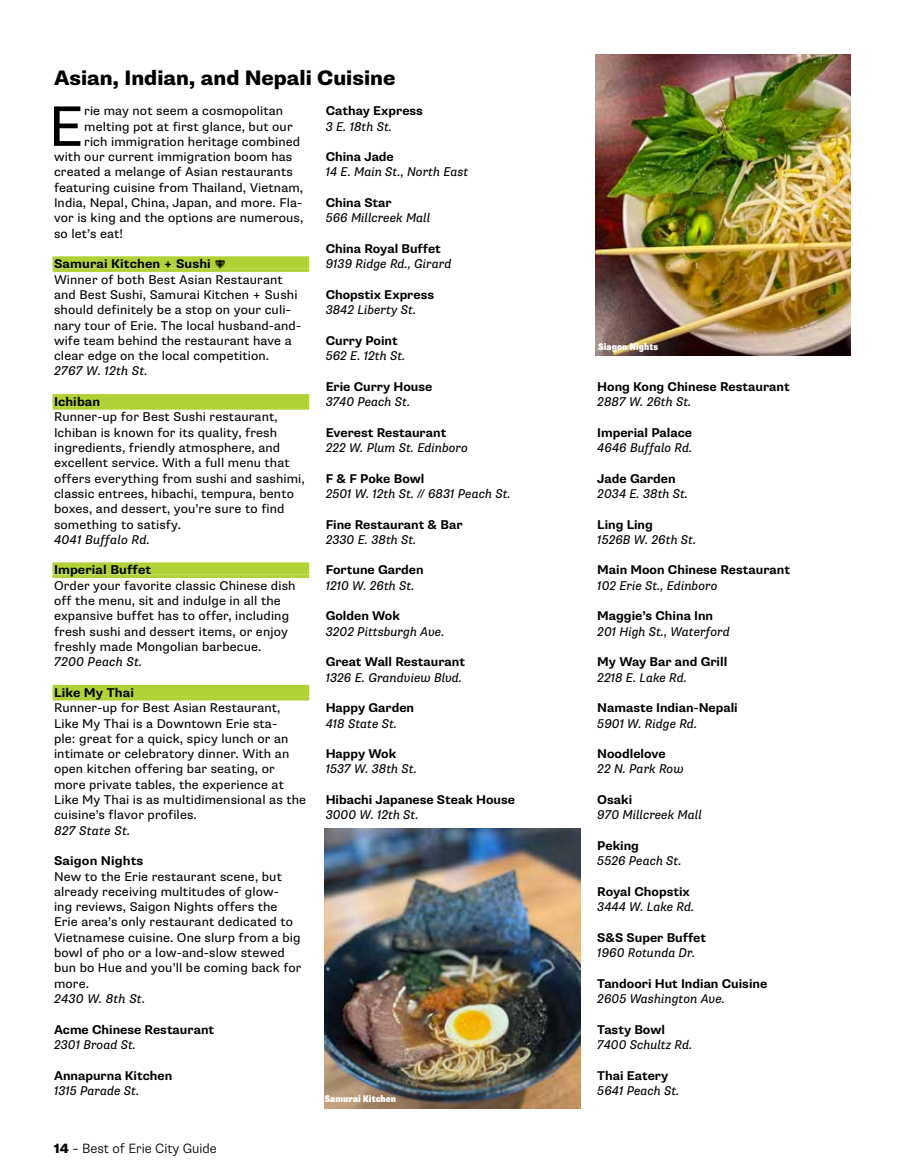
<style>
.page{position:relative;width:905px;height:1175px;background:#fff}
.page>*{position:absolute;margin:0;border:0;box-sizing:border-box;transform-origin:0 0}
.t1{font:57.15px "Supria Sans";color:#000}
.t2{font:800 21px "Supria Sans";color:#000}
.t3{font:300 13.5px "Supria Sans";color:#000}
.t4{font:12.75px/15.3px "Supria Sans";letter-spacing:.01em;color:#000}
.t5{font:italic 12.75px "Supria Sans";color:#000}
.t6{font:700 12.75px "Supria Sans";color:#000}
.t7{font:900 condensed 9.75px "Supria Sans";color:#fff}
.s1{font-weight:800}
</style>
<div class="page">
<div style="left:52px;top:256px;width:257px;height:12px;background:#b0d236"></div>
<svg style="left:52px;top:268px;width:257px;height:4px"></svg>
<div style="left:52px;top:394px;width:257px;height:12px;background:#b0d236"></div>
<hr style="left:52px;top:406px;width:257px;height:3px;background:#b0d236">
<div style="left:52px;top:562px;width:257px;height:12px;background:#b0d236"></div>
<svg style="left:52px;top:574px;width:257px;height:4px"></svg>
<div style="left:52px;top:685px;width:257px;height:12px;background:#b0d236"></div>
<hr style="left:52px;top:697px;width:257px;height:3px;background:#b0d236">
<img style="left:595px;top:54px;width:255px;height:302px">
<img style="left:324px;top:828px;width:256px;height:280px">
<svg style="left:214px;top:258px;width:12px;height:11px"></svg>
<h2 class="t2" style="left:54px;top:64px;width:343px">Asian, Indian, and Nepali Cuisine</h2>
<h1 class="t1" style="left:49px;top:92px;width:36px">E</h1>
<p class="t4" style="left:84px;top:103px;width:200px">rie may not seem a cosmopolitan</p>
<p class="t6" style="left:325px;top:103px;width:99px">Cathay Express</p>
<p class="t5" style="left:325px;top:118px;width:68px">3 E. 18th St.</p>
<p class="t6" style="left:325px;top:149px;width:70px">China Jade</p>
<p class="t5" style="left:325px;top:164px;width:144px">14 E. Main St., North East</p>
<p class="t6" style="left:325px;top:195px;width:68px">China Star</p>
<p class="t5" style="left:325px;top:210px;width:106px">566 Millcreek Mall</p>
<p class="t6" style="left:325px;top:241px;width:117px">China Royal Buffet</p>
<p class="t5" style="left:325px;top:256px;width:127px">9139 Ridge Rd., Girard</p>
<p class="t6" style="left:325px;top:287px;width:110px">Chopstix Express</p>
<p class="t5" style="left:325px;top:302px;width:92px">3842 Liberty St.</p>
<p class="t6" style="left:325px;top:333px;width:74px">Curry Point</p>
<p class="t5" style="left:325px;top:348px;width:81px">562 E. 12th St.</p>
<p class="t6" style="left:325px;top:378px;width:108px">Erie Curry House</p>
<p class="t5" style="left:325px;top:394px;width:86px">3740 Peach St.</p>
<p class="t6" style="left:325px;top:424px;width:122px">Everest Restaurant</p>
<p class="t5" style="left:325px;top:440px;width:144px">222 W. Plum St. Edinboro</p>
<p class="t6" style="left:325px;top:470px;width:100px">F &amp; F Poke Bowl</p>
<p class="t5" style="left:325px;top:486px;width:186px">2501 W. 12th St. // 6831 Peach St.</p>
<p class="t6" style="left:325px;top:516px;width:138px">Fine Restaurant &amp; Bar</p>
<p class="t5" style="left:325px;top:532px;width:92px">2330 E. 38th St.</p>
<p class="t6" style="left:325px;top:562px;width:99px">Fortune Garden</p>
<p class="t5" style="left:325px;top:577px;width:90px">1210 W. 26th St.</p>
<p class="t6" style="left:325px;top:608px;width:76px">Golden Wok</p>
<p class="t5" style="left:325px;top:623px;width:120px">3202 Pittsburgh Ave.</p>
<p class="t6" style="left:325px;top:654px;width:141px">Great Wall Restaurant</p>
<p class="t5" style="left:325px;top:669px;width:138px">1326 E. Grandview Blvd.</p>
<p class="t6" style="left:325px;top:700px;width:90px">Happy Garden</p>
<p class="t5" style="left:325px;top:715px;width:73px">418 State St.</p>
<p class="t6" style="left:325px;top:746px;width:72px">Happy Wok</p>
<p class="t5" style="left:325px;top:761px;width:93px">1537 W. 38th St.</p>
<p class="t6" style="left:325px;top:792px;width:191px">Hibachi Japanese Steak House</p>
<p class="t5" style="left:325px;top:807px;width:94px">3000 W. 12th St.</p>
<p class="t4" style="left:84px;top:119px;width:210px">melting pot at first glance, but our</p>
<p class="t4" style="left:84px;top:134px;width:217px">rich immigration heritage combined</p>
<p class="t4" style="left:54px;top:149px;width:240px">with our current immigration boom has</p>
<p class="t4" style="left:54px;top:165px;width:240px">created a melange of Asian restaurants</p>
<p class="t4" style="left:54px;top:180px;width:251px">featuring cuisine from Thailand, Vietnam,</p>
<p class="t4" style="left:54px;top:195px;width:250px">India, Nepal, China, Japan, and more. Fla-</p>
<p class="t4" style="left:54px;top:211px;width:251px">vor is king and the options are numerous,</p>
<p class="t4" style="left:54px;top:226px;width:71px">so let’s eat!</p>
<p class="t6" style="left:54px;top:256px;width:158px">Samurai Kitchen + Sushi</p>
<p class="t4" style="left:54px;top:272px;width:249px">Winner of both Best Asian Restaurant and Best Sushi, Samurai Kitchen + Sushi should definitely be a stop on your culi&shy;nary tour of Erie. The local husband-and&shy;wife team behind the restaurant have a clear edge on the local competition.</p>
<p class="t5" style="left:54px;top:363px;width:95px">2767 W. 12th St.</p>
<p class="t6" style="left:54px;top:394px;width:48px">Ichiban</p>
<p class="t4" style="left:54px;top:409px;width:252px">Runner-up for Best Sushi restaurant, Ichiban is known for its quality, fresh ingredients, friendly atmosphere, and excellent service. With a full menu that offers everything from sushi and sashimi, classic entrees, hibachi, tempura, bento boxes, and dessert, you’re sure to find something to satisfy.</p>
<p class="t5" style="left:54px;top:532px;width:97px">4041 Buffalo Rd.</p>
<p class="t6" style="left:54px;top:562px;width:99px">Imperial Buffet</p>
<p class="t4" style="left:54px;top:578px;width:243px">Order your favorite classic Chinese dish off the menu, sit and indulge in all the expansive buffet has to offer, including fresh sushi and dessert items, or enjoy freshly made Mongolian barbecue.</p>
<p class="t5" style="left:54px;top:654px;width:90px">7200 Peach St.</p>
<p class="t6" style="left:54px;top:684px;width:81px">Like My Thai</p>
<p class="t4" style="left:54px;top:700px;width:253px">Runner-up for Best Asian Restaurant, Like My Thai is a Downtown Erie sta-<br>ple: great for a quick, spicy lunch or an intimate or celebratory dinner. With an open kitchen offering bar seating, or more private tables, the experience at Like My Thai is as multidimensional as the cuisine’s flavor profiles.</p>
<p class="t5" style="left:54px;top:822px;width:78px">827 State St.</p>
<p class="t6" style="left:54px;top:853px;width:91px">Saigon Nights</p>
<p class="t4" style="left:54px;top:868px;width:249px">New to the Erie restaurant scene, but already receiving multitudes of glow-<br>ing reviews, Saigon Nights offers the Erie area’s only restaurant dedicated to Vietnamese cuisine. One slurp from a big bowl of pho or a low-and-slow stewed bun bo Hue and you’ll be coming back for more.</p>
<p class="t5" style="left:54px;top:991px;width:93px">2430 W. 8th St.</p>
<p class="t6" style="left:54px;top:1021px;width:162px">Acme Chinese Restaurant</p>
<p class="t5" style="left:54px;top:1036px;width:83px">2301 Broad St.</p>
<p class="t6" style="left:54px;top:1067px;width:120px">Annapurna Kitchen</p>
<p class="t5" style="left:54px;top:1082px;width:87px">1315 Parade St.</p>
<p class="t7" style="left:325px;top:1092px;width:73px">Samurai Kitchen</p>
<p class="t3" style="left:54px;top:1140px;width:164px"><span class="s1">14</span> – Best of Erie City Guide</p>
<p class="t7" style="left:598px;top:340px;width:61px">Siagon Nights</p>
<p class="t6" style="left:597px;top:378px;width:194px">Hong Kong Chinese Restaurant</p>
<p class="t5" style="left:597px;top:394px;width:95px">2887 W. 26th St.</p>
<p class="t6" style="left:597px;top:424px;width:96px">Imperial Palace</p>
<p class="t5" style="left:597px;top:440px;width:96px">4646 Buffalo Rd.</p>
<p class="t6" style="left:597px;top:470px;width:80px">Jade Garden</p>
<p class="t5" style="left:597px;top:486px;width:92px">2034 E. 38th St.</p>
<p class="t6" style="left:597px;top:516px;width:57px">Ling Ling</p>
<p class="t5" style="left:597px;top:532px;width:100px">1526B W. 26th St.</p>
<p class="t6" style="left:597px;top:562px;width:194px">Main Moon Chinese Restaurant</p>
<p class="t5" style="left:597px;top:577px;width:122px">102 Erie St., Edinboro</p>
<p class="t6" style="left:597px;top:608px;width:117px">Maggie’s China Inn</p>
<p class="t5" style="left:597px;top:623px;width:134px">201 High St., Waterford</p>
<p class="t6" style="left:597px;top:654px;width:131px">My Way Bar and Grill</p>
<p class="t5" style="left:597px;top:669px;width:91px">2218 E. Lake Rd.</p>
<p class="t6" style="left:597px;top:700px;width:142px">Namaste Indian-Nepali</p>
<p class="t5" style="left:597px;top:715px;width:101px">5901 W. Ridge Rd.</p>
<p class="t6" style="left:597px;top:746px;width:70px">Noodlelove</p>
<p class="t5" style="left:597px;top:761px;width:88px">22 N. Park Row</p>
<p class="t6" style="left:597px;top:792px;width:36px">Osaki</p>
<p class="t5" style="left:597px;top:807px;width:106px">970 Millcreek Mall</p>
<p class="t6" style="left:597px;top:837px;width:43px">Peking</p>
<p class="t5" style="left:597px;top:853px;width:86px">5526 Peach St.</p>
<p class="t6" style="left:597px;top:883px;width:94px">Royal Chopstix</p>
<p class="t5" style="left:597px;top:899px;width:99px">3444 W. Lake Rd.</p>
<p class="t6" style="left:597px;top:929px;width:110px">S&amp;S Super Buffet</p>
<p class="t5" style="left:597px;top:945px;width:99px">1960 Rotunda Dr.</p>
<p class="t6" style="left:597px;top:975px;width:171px">Tandoori Hut Indian Cuisine</p>
<p class="t5" style="left:597px;top:991px;width:129px">2605 Washington Ave.</p>
<p class="t6" style="left:597px;top:1021px;width:69px">Tasty Bowl</p>
<p class="t5" style="left:597px;top:1036px;width:96px">7400 Schultz Rd.</p>
<p class="t6" style="left:597px;top:1067px;width:72px">Thai Eatery</p>
<p class="t5" style="left:597px;top:1082px;width:84px">5641 Peach St.</p>
</div>
